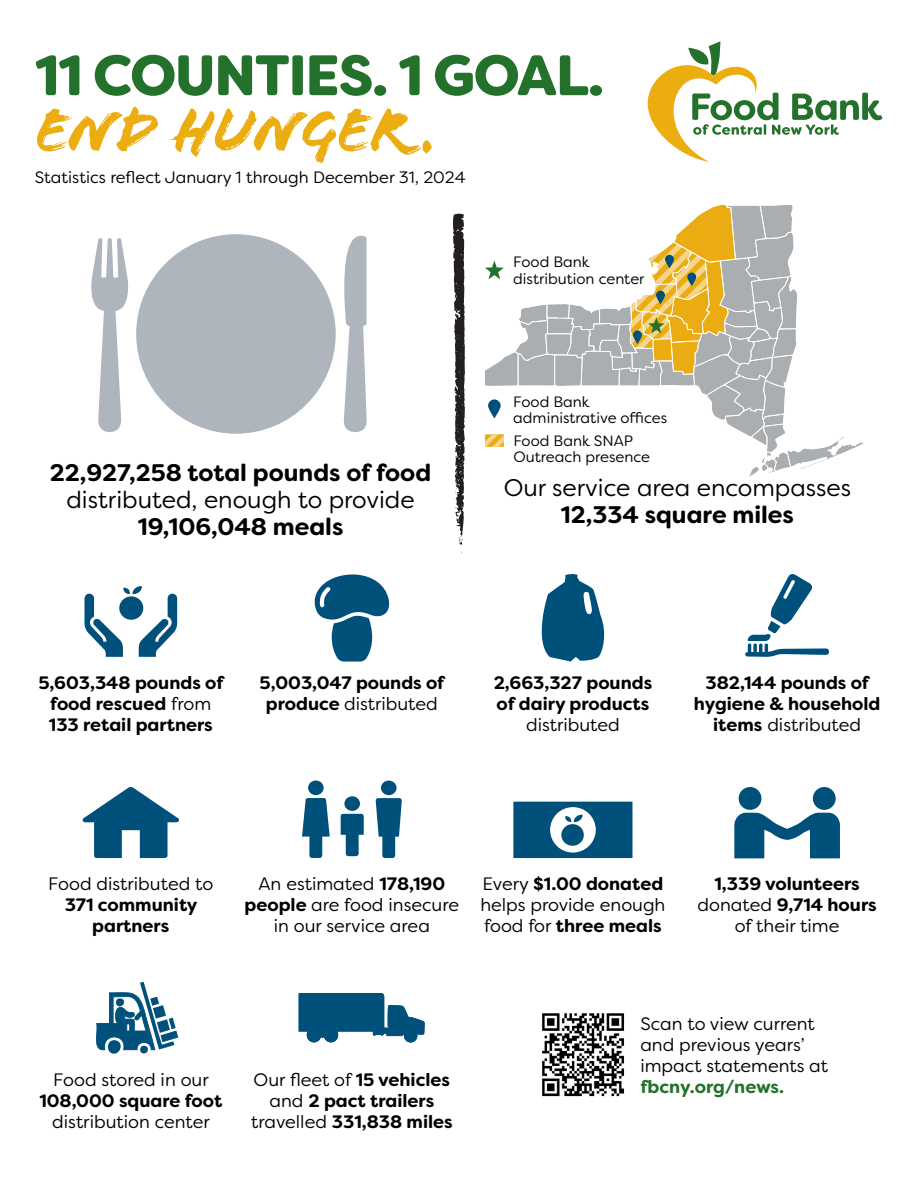
<style>
.page{position:relative;width:918px;height:1188px;background:#fff}
.page>*{position:absolute;margin:0;border:0;box-sizing:border-box;transform-origin:0 0}
.t1{font:64.5px "Flood Std";letter-spacing:-.025em;color:#ecad11}
.t2{font:900 57px "Filson Soft";letter-spacing:-.025em;color:#23712a}
.t3{font:700 24px/27px "Filson Soft";color:#000;text-align:center}
.t4{font:24px/27px "Filson Soft";color:#000;text-align:center}
.t5{font:700 18px/21px "Filson Soft";color:#000;text-align:center}
.t6{font:18px/21px "Filson Soft";color:#000}
.t7{font:16.5px "Filson Soft";color:#000}
.t8{font:15px/16.5px "Filson Soft";color:#000}
.s1{font-weight:400}
.s2{font-weight:700}
.s3{font-weight:700;color:#23712a}
</style>
<div class="page">
<svg style="left:648px;top:41px;width:234px;height:121px"></svg>
<img style="left:542px;top:1013px;width:83px;height:84px">
<svg style="left:343px;top:235px;width:24px;height:197px"></svg>
<svg style="left:91px;top:238px;width:38px;height:194px"></svg>
<div style="left:136px;top:234px;width:200px;height:200px;background:#afb5bc;border-radius:50%"></div>
<svg style="left:85px;top:586px;width:92px;height:71px"></svg>
<svg style="left:376px;top:781px;width:26px;height:77px"></svg>
<svg style="left:341px;top:796px;width:23px;height:60px"></svg>
<svg style="left:302px;top:781px;width:28px;height:77px"></svg>
<svg style="left:513px;top:802px;width:119px;height:56px"></svg>
<div style="left:739px;top:787px;width:22px;height:23px;background:#00507c;border-radius:50%"></div>
<div style="left:813px;top:787px;width:23px;height:23px;background:#00507c;border-radius:50%"></div>
<svg style="left:734px;top:813px;width:106px;height:45px"></svg>
<svg style="left:96px;top:982px;width:82px;height:72px"></svg>
<svg style="left:299px;top:993px;width:126px;height:49px"></svg>
<hr style="left:315px;top:1030px;width:13px;height:4px;background:#00507c">
<svg style="left:314px;top:574px;width:76px;height:88px"></svg>
<svg style="left:541px;top:574px;width:64px;height:88px"></svg>
<svg style="left:82px;top:787px;width:97px;height:71px"></svg>
<svg style="left:745px;top:574px;width:84px;height:83px"></svg>
<svg style="left:453px;top:214px;width:12px;height:331px"></svg>
<svg style="left:485px;top:204px;width:379px;height:273px"></svg>
<p class="t2" style="left:35px;top:38px;width:571px">11 COUNTIES. 1 GOAL.</p>
<p class="t1" style="left:35px;top:93px;width:404px">END HUNGER .</p>
<p class="t7" style="left:35px;top:166px;width:433px">Statistics reflect January 1 through December 31, 2024</p>
<p class="t8" style="left:513px;top:253px;width:78px">Food Bank</p>
<p class="t8" style="left:513px;top:270px;width:133px">distribution center</p>
<p class="t3" style="left:50px;top:459px;width:383px">22,927,258 total pounds of food <span class="s1">distributed, enough to provide<br></span>19,106,048 meals</p>
<p class="t8" style="left:513px;top:393px;width:156px">Food Bank administrative offices</p>
<p class="t8" style="left:513px;top:432px;width:138px">Food Bank SNAP<br>Outreach presence</p>
<p class="t4" style="left:504px;top:474px;width:349px">Our service area encompasses<br><span class="s2">12,334 square miles</span></p>
<p class="t5" style="left:38px;top:672px;width:187px">5,603,348 pounds of food rescued <span class="s1">from</span></p>
<p class="t5" style="left:49px;top:714px;width:165px">133 retail partners</p>
<p class="t5" style="left:260px;top:672px;width:186px">5,003,047 pounds of produce <span class="s1">distributed</span></p>
<p class="t5" style="left:494px;top:672px;width:160px">2,663,327 pounds of dairy products <span class="s1">distributed</span></p>
<p class="t5" style="left:694px;top:672px;width:188px">382,144 pounds of hygiene &amp; household items <span class="s1">distributed</span></p>
<p class="t6" style="left:48px;top:873px;width:167px">Food distributed to</p>
<p class="t5" style="left:65px;top:894px;width:134px">371 community partners</p>
<p class="t6" style="left:245px;top:873px;width:216px;text-align:center">An estimated <span class="s2">178,190 people</span> are food insecure in our service area</p>
<p class="t6" style="left:480px;top:873px;width:187px">Every <span class="s2">$1.00 donated </span>helps provide enough food for <span class="s2">three meals</span></p>
<p class="t5" style="left:698px;top:873px;width:181px">1,339 volunteers <span class="s1">donated</span> 9,714 hours</p>
<p class="t6" style="left:735px;top:915px;width:106px">of their time</p>
<p class="t6" style="left:39px;top:1069px;width:184px;text-align:center">Food stored in our<br><span class="s2">108,000 square foot </span>distribution center</p>
<p class="t5" style="left:254px;top:1069px;width:198px"><span class="s1">Our fleet of</span> 15 vehicles <span class="s1">and</span> 2 pact trailers</p>
<p class="t5" style="left:251px;top:1111px;width:203px"><span class="s1">travelled</span> 331,838 miles</p>
<p class="t6" style="left:640px;top:1013px;width:189px">Scan to view current and previous years’ impact statements at <span class="s3">fbcny.org/news.</span></p>
</div>
